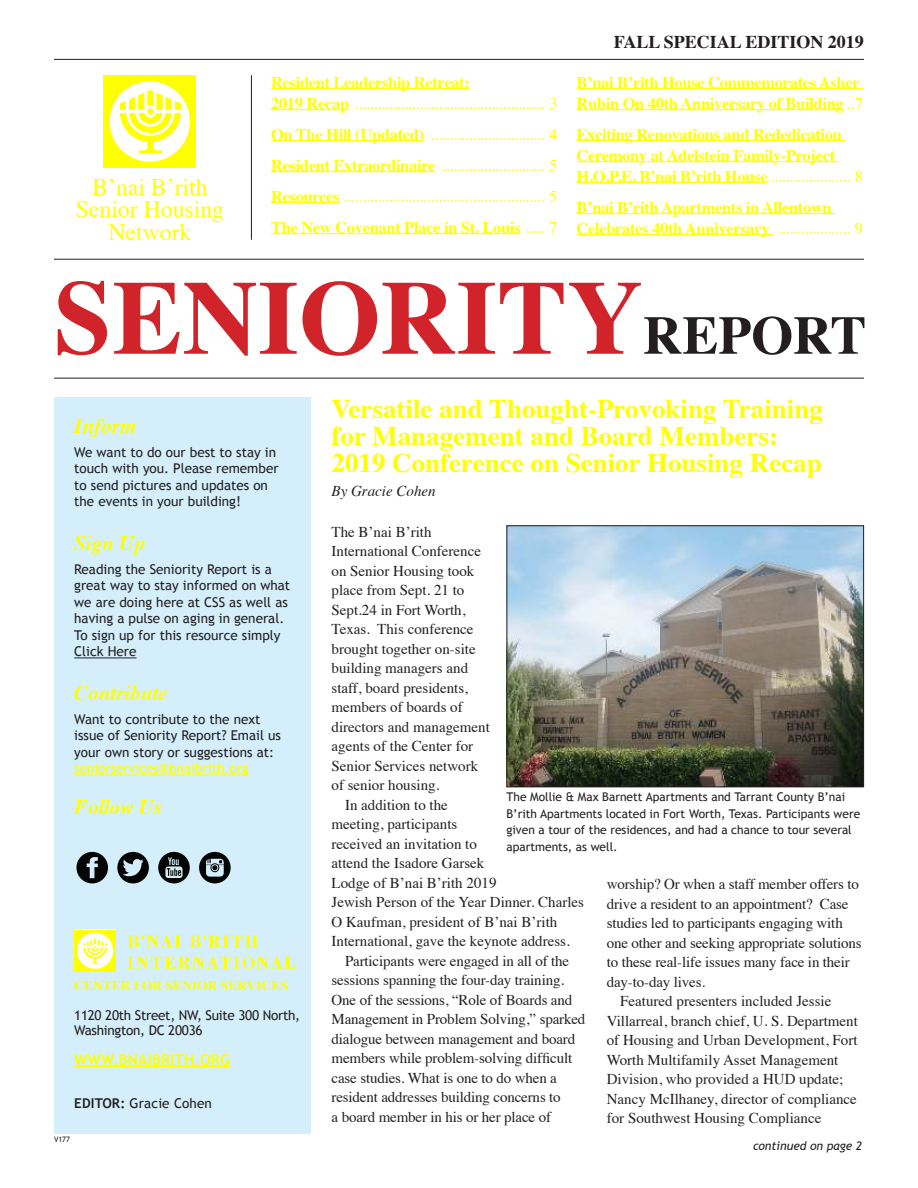
<style>
.page{position:relative;width:918px;height:1188px;background:#fff}
.page>*{position:absolute;margin:0;border:0;box-sizing:border-box;transform-origin:0 0}
.t1{font:700 27px/27px "Times";color:#ff0}
.t2{font:23.7px/22.4px "Times";color:#ff0;text-align:center}
.t3{font:italic 700 21px "Times";color:#ff0}
.t4{font:700 18px "Times";color:#231f20}
.t5{font:16.5px/31px "Times";color:#ff0}
.t6{font:700 16.5px/21px "Times";letter-spacing:-.02em;color:#ff0}
.t7{font:15px "Times";color:#231f20}
.t8{font:700 15px "Trebuchet MS";letter-spacing:.01em;color:#ff0}
.t9{font:italic 15px "Times";color:#231f20}
.t10{font:13.5px/16.5px "Trebuchet MS";color:#231f20}
.t11{font:13.5px/15px "Trebuchet MS";letter-spacing:-.02em;color:#231f20}
.t12{font:13.5px "Trebuchet MS";color:#ff0}
.t13{font:700 13.5px "Times";color:#ff0}
.t14{font:12px/16.5px "Trebuchet MS";color:#231f20}
.t15{font:italic 12px "Trebuchet MS";color:#231f20}
.t16{font:7.5px "Trebuchet MS";color:#231f20}
.s1{font-weight:700}
.s2{font-weight:400}
</style>
<div class="page">
<hr style="left:54px;top:59px;width:810px;height:1px;background:#231f20">
<hr style="left:54px;top:259px;width:810px;height:1px;background:#231f20">
<hr style="left:54px;top:378px;width:810px;height:1px;background:#231f20">
<div style="left:104px;top:75px;width:92px;height:93px;background:#ff0"></div>
<svg style="left:109px;top:81px;width:81px;height:81px"></svg>
<hr style="left:251px;top:75px;width:1px;height:165px;background:#231f20">
<svg style="left:644px;top:316px;width:220px;height:39px"></svg>
<svg style="left:58px;top:281px;width:583px;height:75px"></svg>
<div style="left:54px;top:397px;width:257px;height:737px;background:#d4effb"></div>
<hr style="left:74px;top:657px;width:63px;height:1px;background:#231f20">
<hr style="left:74px;top:774px;width:175px;height:1px;background:#ff0">
<div style="left:74px;top:930px;width:42px;height:42px;background:#ff0"></div>
<svg style="left:77px;top:932px;width:37px;height:37px"></svg>
<svg style="left:128px;top:935px;width:53px;height:13px"></svg>
<svg style="left:190px;top:935px;width:68px;height:13px"></svg>
<svg style="left:128px;top:957px;width:167px;height:12px"></svg>
<hr style="left:74px;top:1066px;width:156px;height:1px;background:#ff0">
<svg style="left:76px;top:852px;width:32px;height:31px"></svg>
<svg style="left:117px;top:852px;width:32px;height:31px"></svg>
<svg style="left:158px;top:852px;width:32px;height:31px"></svg>
<svg style="left:199px;top:852px;width:32px;height:31px"></svg>
<hr style="left:271px;top:88px;width:199px;height:1px;background:#ff0">
<hr style="left:271px;top:109px;width:78px;height:1px;background:#ff0">
<hr style="left:271px;top:140px;width:153px;height:1px;background:#ff0">
<hr style="left:271px;top:171px;width:164px;height:1px;background:#ff0">
<hr style="left:271px;top:202px;width:68px;height:1px;background:#ff0">
<hr style="left:271px;top:233px;width:249px;height:1px;background:#ff0">
<hr style="left:577px;top:88px;width:286px;height:1px;background:#ff0">
<hr style="left:577px;top:109px;width:267px;height:1px;background:#ff0">
<hr style="left:577px;top:140px;width:268px;height:1px;background:#ff0">
<hr style="left:577px;top:161px;width:262px;height:1px;background:#ff0">
<hr style="left:577px;top:182px;width:190px;height:1px;background:#ff0">
<hr style="left:577px;top:213px;width:258px;height:1px;background:#ff0">
<hr style="left:577px;top:234px;width:196px;height:1px;background:#ff0">
<img style="left:509px;top:527px;width:353px;height:258px">
<div style="left:507px;top:525px;width:357px;height:262px;border:1px solid #231f20"></div>
<h2 class="t2" style="left:76px;top:178px;width:150px">B’nai B’rith<br>Senior Housing<br>Network</h2>
<p class="t5" style="left:271px;top:73px;width:288px;line-height:21px"><span class="s1">Resident Leadership Retreat:<br>2019 Recap</span> .................................................. 3</p>
<p class="t5" style="left:271px;top:120px;width:288px;text-align:justify"><span class="s1">On The Hill (Updated)</span> .............................. 4<br><span class="s1">Resident Extraordinaire</span> ........................... 5<br><span class="s1">Resources</span> ..................................................... 5<br><span class="s1">The New Covenant Place in St. Louis</span> ..... 7</p>
<p class="t4" style="left:614px;top:35px;width:252px">FALL SPECIAL EDITION 2019</p>
<p class="t6" style="left:577px;top:73px;width:288px">B’nai B’rith House Commemorates Asher<br>Rubin On 40th Anniversary of Building <span class="s2">..7</span></p>
<p class="t6" style="left:577px;top:125px;width:288px">Exciting Renovations and Rededication<br>Ceremony at Adelstein Family-Project<br>H.O.P.E. B’nai B’rith House <span class="s2">..................... 8</span></p>
<p class="t6" style="left:577px;top:198px;width:288px">B’nai B’rith Apartments in Allentown<br>Celebrates 40th Anniversary <span class="s2">................... 9</span></p>
<h3 class="t3" style="left:74px;top:419px;width:63px">Inform</h3>
<p class="t10" style="left:74px;top:445px;width:206px">We want to do our best to stay in touch with you. Please remember to send pictures and updates on the events in your building!</p>
<h3 class="t3" style="left:74px;top:536px;width:72px">Sign Up</h3>
<p class="t10" style="left:74px;top:562px;width:217px">Reading the Seniority Report is a great way to stay informed on what we are doing here at CSS as well as having a pulse on aging in general.<br>To sign up for this resource simply<br>Click Here</p>
<h3 class="t3" style="left:74px;top:686px;width:95px">Contribute</h3>
<p class="t10" style="left:74px;top:712px;width:208px">Want to contribute to the next issue of Seniority Report? Email us your own story or suggestions at:</p>
<p class="t12" style="left:74px;top:763px;width:176px">seniorservices@bnaibrith.org</p>
<h3 class="t3" style="left:74px;top:800px;width:89px">Follow Us</h3>
<p class="t13" style="left:74px;top:980px;width:215px">CENTER FOR SENIOR SERVICES</p>
<p class="t11" style="left:74px;top:1008px;width:227px">1120 20th Street, NW, Suite 300 North,<br>Washington, DC 20036</p>
<p class="t8" style="left:74px;top:1051px;width:158px">WWW.BNAIBRITH.ORG</p>
<p class="t10" style="left:74px;top:1096px;width:139px"><span class="s1">EDITOR:</span> Gracie Cohen</p>
<p class="t16" style="left:54px;top:1136px;width:18px">V177</p>
<h1 class="t1" style="left:332px;top:398px;width:493px">Versatile and Thought-Provoking Training for Management and Board Members:<br>2019 Conference on Senior Housing Recap</h1>
<p class="t9" style="left:332px;top:486px;width:106px">By Gracie Cohen</p>
<p class="t7" style="left:332px;top:526px;width:101px">The B’nai B’rith</p>
<p class="t7" style="left:332px;top:546px;width:151px">International Conference</p>
<p class="t7" style="left:332px;top:565px;width:144px">on Senior Housing took</p>
<p class="t7" style="left:332px;top:585px;width:134px">place from Sept. 21 to</p>
<p class="t7" style="left:332px;top:604px;width:135px">Sept.24 in Fort Worth,</p>
<p class="t7" style="left:332px;top:624px;width:143px">Texas. This conference</p>
<p class="t7" style="left:332px;top:643px;width:146px">brought together on-site</p>
<p class="t7" style="left:332px;top:663px;width:138px">building managers and</p>
<p class="t7" style="left:332px;top:682px;width:138px">staff, board presidents,</p>
<p class="t7" style="left:332px;top:702px;width:133px">members of boards of</p>
<p class="t7" style="left:332px;top:721px;width:160px">directors and management</p>
<p class="t7" style="left:332px;top:741px;width:143px">agents of the Center for</p>
<p class="t7" style="left:332px;top:760px;width:148px">Senior Services network</p>
<p class="t7" style="left:332px;top:780px;width:109px">of senior housing.</p>
<p class="t7" style="left:345px;top:799px;width:104px">In addition to the</p>
<p class="t7" style="left:332px;top:819px;width:127px">meeting, participants</p>
<p class="t7" style="left:332px;top:838px;width:147px">received an invitation to</p>
<p class="t7" style="left:332px;top:858px;width:154px">attend the Isadore Garsek</p>
<p class="t7" style="left:332px;top:877px;width:166px">Lodge of B’nai B’rith 2019</p>
<p class="t7" style="left:332px;top:897px;width:254px">Jewish Person of the Year Dinner. Charles</p>
<p class="t7" style="left:332px;top:916px;width:227px">O Kaufman, president of B’nai B’rith</p>
<p class="t7" style="left:332px;top:936px;width:240px">International, gave the keynote address.</p>
<p class="t7" style="left:345px;top:955px;width:226px">Participants were engaged in all of the</p>
<p class="t7" style="left:332px;top:975px;width:234px">sessions spanning the four-day training.</p>
<p class="t7" style="left:332px;top:994px;width:242px">One of the sessions, “Role of Boards and</p>
<p class="t7" style="left:332px;top:1014px;width:255px">Management in Problem Solving,” sparked</p>
<p class="t7" style="left:332px;top:1033px;width:245px">dialogue between management and board</p>
<p class="t7" style="left:332px;top:1044px;width:242px">members while problem-solving difficult</p>
<p class="t7" style="left:332px;top:1072px;width:227px">case studies. What is one to do when a</p>
<p class="t7" style="left:332px;top:1092px;width:231px">resident addresses building concerns to</p>
<p class="t7" style="left:332px;top:1111px;width:221px">a board member in his or her place of</p>
<p class="t14" style="left:507px;top:790px;width:355px">The Mollie &amp; Max Barnett Apartments and Tarrant County B’nai B’rith Apartments located in Fort Worth, Texas. Participants were given a tour of the residences, and had a chance to tour several apartments, as well.</p>
<p class="t7" style="left:607px;top:879px;width:254px">worship? Or when a staff member offers to</p>
<p class="t7" style="left:607px;top:898px;width:243px">drive a resident to an appointment? Case</p>
<p class="t7" style="left:607px;top:918px;width:238px">studies led to participants engaging with</p>
<p class="t7" style="left:607px;top:937px;width:256px">one other and seeking appropriate solutions</p>
<p class="t7" style="left:607px;top:957px;width:245px">to these real-life issues many face in their</p>
<p class="t7" style="left:607px;top:976px;width:100px">day-to-day lives.</p>
<p class="t7" style="left:620px;top:996px;width:213px">Featured presenters included Jessie</p>
<p class="t7" style="left:607px;top:1015px;width:253px">Villarreal, branch chief, U. S. Department</p>
<p class="t7" style="left:607px;top:1035px;width:252px">of Housing and Urban Development, Fort</p>
<p class="t7" style="left:607px;top:1054px;width:233px">Worth Multifamily Asset Management</p>
<p class="t7" style="left:607px;top:1074px;width:238px">Division, who provided a HUD update;</p>
<p class="t7" style="left:607px;top:1093px;width:252px">Nancy McIlhaney, director of compliance</p>
<p class="t7" style="left:607px;top:1113px;width:216px">for Southwest Housing Compliance</p>
<p class="t15" style="left:753px;top:1141px;width:111px">continued on page 2</p>
</div>
